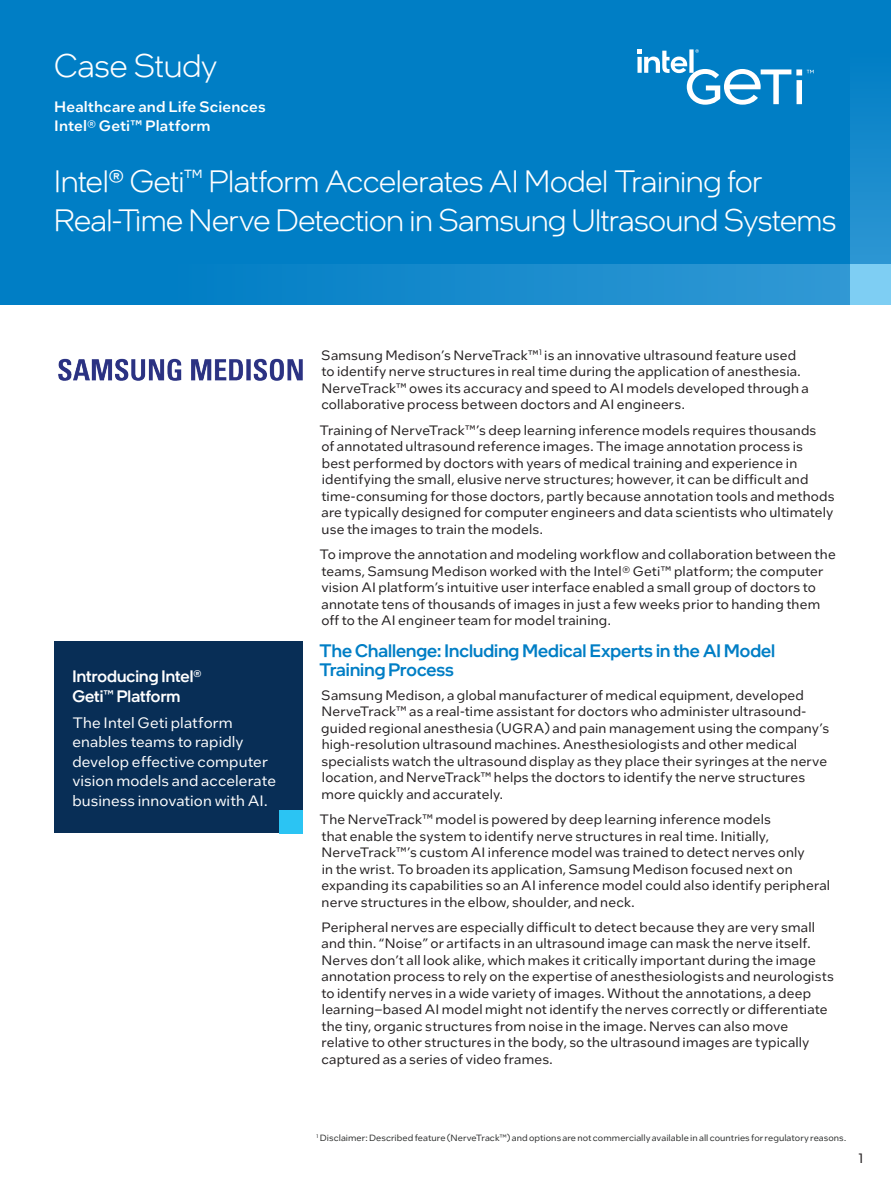
<style>
.page{position:relative;width:891px;height:1188px;background:#fff}
.page>*{position:absolute;margin:0;border:0;box-sizing:border-box;transform-origin:0 0}
.t1{font:300 33px "Intel One Display";color:#fff}
.t2{font:300 31.5px/39px "Intel One Display";letter-spacing:-.01em;color:#fff}
.t3{font:500 18px/19.5px "Intel One Display";letter-spacing:.005em;color:#007ec5}
.t4{font:500 16.5px/19.5px "Intel One Display";letter-spacing:.005em;color:#fff}
.t5{font:15px/19.5px "Intel One Text";letter-spacing:.005em;color:#fff}
.t6{font:500 15px/19.2px "Intel One Text";letter-spacing:.005em;color:#fff}
.t7{font:13.5px/16.5px "Intel One Text";letter-spacing:.015em;color:#231f20}
.t8{font:9px "Intel One Text";letter-spacing:.005em;color:#2d2f2e}
</style>
<div class="page">
<div style="left:0;top:0;width:891px;height:305px;background:#007ec5"></div>
<div style="left:54px;top:642px;width:249px;height:191px;background:#082e56"></div>
<div style="left:279px;top:810px;width:24px;height:23px;background:#2bc4f3"></div>
<img style="left:58px;top:358px;width:245px;height:23px">
<div style="left:0;top:264px;width:891px;height:41px;background:linear-gradient(to right,#007ac2,#339ad5)"></div>
<svg style="left:850px;top:98px;width:41px;height:166px;fill:#1c8dce"></svg>
<div style="left:850px;top:264px;width:41px;height:41px;background:#7ecef3"></div>
<svg style="left:637px;top:49px;width:177px;height:56px"></svg>
<h1 class="t1" style="left:54px;top:45px;width:165px">Case Study</h1>
<p class="t6" style="left:54px;top:97px;width:213px">Healthcare and Life Sciences<br>Intel® Geti™ Platform</p>
<h2 class="t2" style="left:54px;top:161px;width:784px">Intel® Geti™ Platform Accelerates AI Model Training for<br>Real-Time Nerve Detection in Samsung Ultrasound Systems</h2>
<p class="t4" style="left:72px;top:666px;width:131px">Introducing Intel®<br>Geti™ Platform</p>
<p class="t5" style="left:72px;top:712px;width:205px">The Intel Geti platform enables teams to rapidly develop effective computer vision models and accelerate business innovation with AI.</p>
<p class="t7" style="left:321px;top:347px;width:489px">Samsung Medison’s NerveTrack™<sup>1</sup> is an innovative ultrasound feature used to identify nerve structures in real time during the application of anesthesia.<br>NerveTrack™ owes its accuracy and speed to AI models developed through a collaborative process between doctors and AI engineers.</p>
<p class="t7" style="left:320px;top:421px;width:516px">Training of NerveTrack™’s deep learning inference models requires thousands<br>of annotated ultrasound reference images. The image annotation process is<br>best performed by doctors with years of medical training and experience in identifying the small, elusive nerve structures; however, it can be difficult and time-consuming for those doctors, partly because annotation tools and methods are typically designed for computer engineers and data scientists who ultimately use the images to train the models.</p>
<p class="t7" style="left:320px;top:546px;width:518px">To improve the annotation and modeling workflow and collaboration between the teams, Samsung Medison worked with the Intel® Geti™ platform; the computer vision AI platform’s intuitive user interface enabled a small group of doctors to annotate tens of thousands of images in just a few weeks prior to handing them off to the AI engineer team for model training.</p>
<h3 class="t3" style="left:320px;top:640px;width:457px">The Challenge: Including Medical Experts in the AI Model<br>Training Process</h3>
<p class="t7" style="left:321px;top:686px;width:509px">Samsung Medison, a global manufacturer of medical equipment, developed NerveTrack™ as a real-time assistant for doctors who administer ultrasound&shy;guided regional anesthesia (UGRA) and pain management using the company’s high-resolution ultrasound machines. Anesthesiologists and other medical specialists watch the ultrasound display as they place their syringes at the nerve location, and NerveTrack™ helps the doctors to identify the nerve structures more quickly and accurately.</p>
<p class="t7" style="left:320px;top:811px;width:512px">The NerveTrack™ model is powered by deep learning inference models<br>that enable the system to identify nerve structures in real time. Initially, NerveTrack™’s custom AI inference model was trained to detect nerves only<br>in the wrist. To broaden its application, Samsung Medison focused next on expanding its capabilities so an AI inference model could also identify peripheral nerve structures in the elbow, shoulder, and neck.</p>
<p class="t7" style="left:321px;top:919px;width:514px">Peripheral nerves are especially difficult to detect because they are very small and thin. “Noise” or artifacts in an ultrasound image can mask the nerve itself.<br>Nerves don’t all look alike, which makes it critically important during the image annotation process to rely on the expertise of anesthesiologists and neurologists to identify nerves in a wide variety of images. Without the annotations, a deep learning–based AI model might not identify the nerves correctly or differentiate the tiny, organic structures from noise in the image. Nerves can also move relative to other structures in the body, so the ultrasound images are typically captured as a series of video frames.</p>
<p class="t8" style="left:317px;top:1132px;width:531px"><sup>1</sup> Disclaimer: Described feature (NerveTrack™) and options are not commercially available in all countries for regulatory reasons.</p>
<p class="t7" style="left:858px;top:1150px;width:6px">1</p>
</div>
